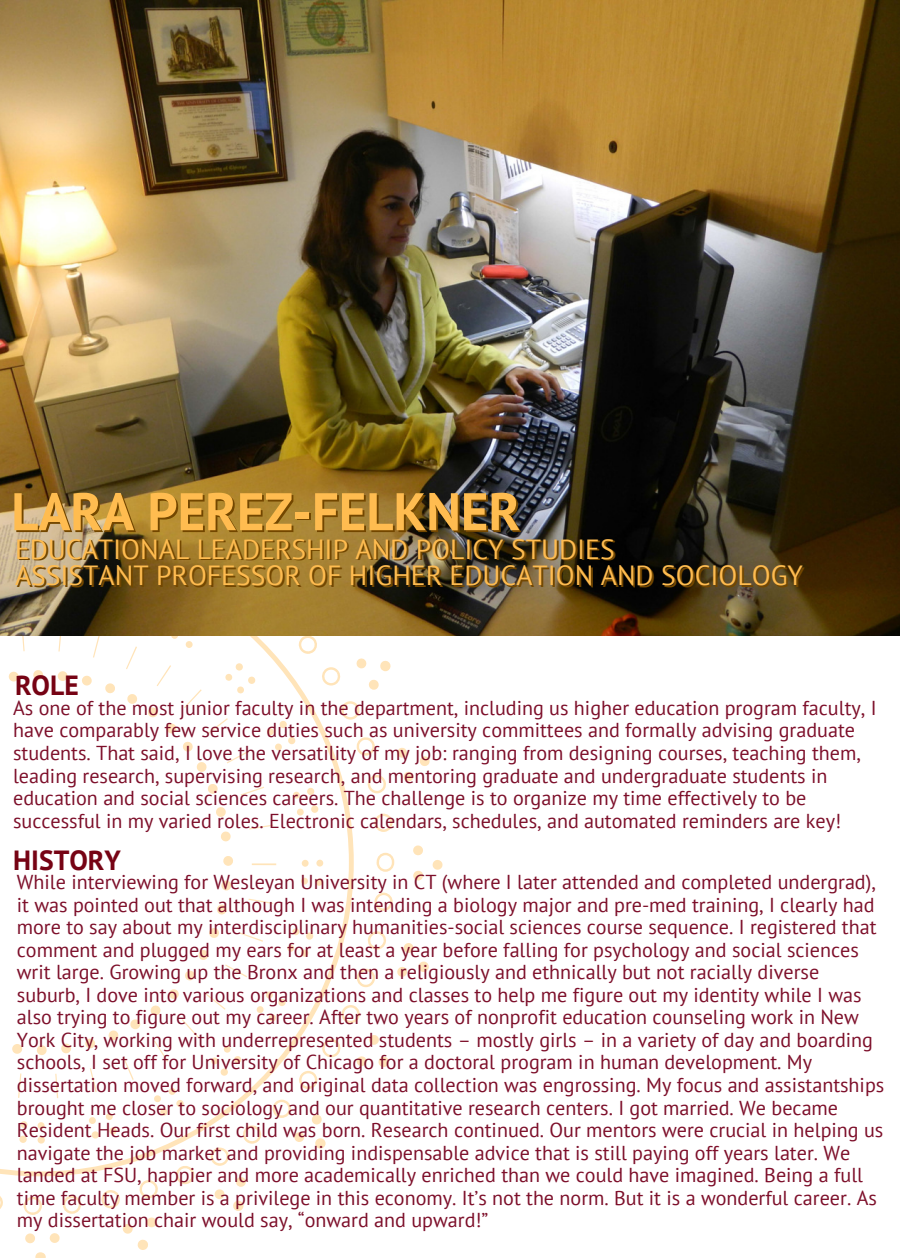
<style>
.page{position:relative;width:900px;height:1258px;background:#fff}
.page>*{position:absolute;margin:0;border:0;box-sizing:border-box;transform-origin:0 0}
.t1{font:700 52.75px "PT Sans";color:#ffbc50}
.t2{font:27.75px/26.2px "PT Sans";color:#ffbc50}
.t3{font:700 27.75px "PT Sans";color:#760314}
.t4{font:20px/22.5px "PT Sans";color:#7d0f2a}
</style>
<div class="page">
<svg style="left:0;top:635px;width:442px;height:623px"></svg>
<img style="left:0;top:0;width:900px;height:635px">
<h1 class="t1" style="left:11px;top:476px;width:510px">LARA PEREZ-FELKNER</h1>
<h2 class="t2" style="left:15px;top:535px;width:790px">EDUCATIONAL LEADERSHIP AND POLICY STUDIES<br>ASSISTANT PROFESSOR OF HIGHER EDUCATION AND SOCIOLOGY</h2>
<h2 class="t3" style="left:15px;top:667px;width:65px">ROLE</h2>
<p class="t4" style="left:13px;top:696px;width:865px">As one of the most junior faculty in the department, including us higher education program faculty, I have comparably few service duties such as university committees and formally advising graduate students. That said, I love the versatility of my job: ranging from designing courses, teaching them, leading research, supervising research, and mentoring graduate and undergraduate students in education and social sciences careers. The challenge is to organize my time effectively to be successful in my varied roles. Electronic calendars, schedules, and automated reminders are key!</p>
<h2 class="t3" style="left:13px;top:841px;width:109px">HISTORY</h2>
<p class="t4" style="left:17px;top:870px;width:869px">While interviewing for Wesleyan University in CT (where I later attended and completed undergrad), it was pointed out that although I was intending a biology major and pre-med training, I clearly had more to say about my interdisciplinary humanities-social sciences course sequence. I registered that comment and plugged my ears for at least a year before falling for psychology and social sciences writ large. Growing up the Bronx and then a religiously and ethnically but not racially diverse suburb, I dove into various organizations and classes to help me figure out my identity while I was also trying to figure out my career. After two years of nonprofit education counseling work in New York City, working with underrepresented students – mostly girls – in a variety of day and boarding schools, I set off for University of Chicago for a doctoral program in human development. My dissertation moved forward, and original data collection was engrossing. My focus and assistantships brought me closer to sociology and our quantitative research centers. I got married. We became Resident Heads. Our first child was born. Research continued. Our mentors were crucial in helping us navigate the job market and providing indispensable advice that is still paying off years later. We landed at FSU, happier and more academically enriched than we could have imagined. Being a full time faculty member is a privilege in this economy. It’s not the norm. But it is a wonderful career. As my dissertation chair would say, “onward and upward!”</p>
</div>
